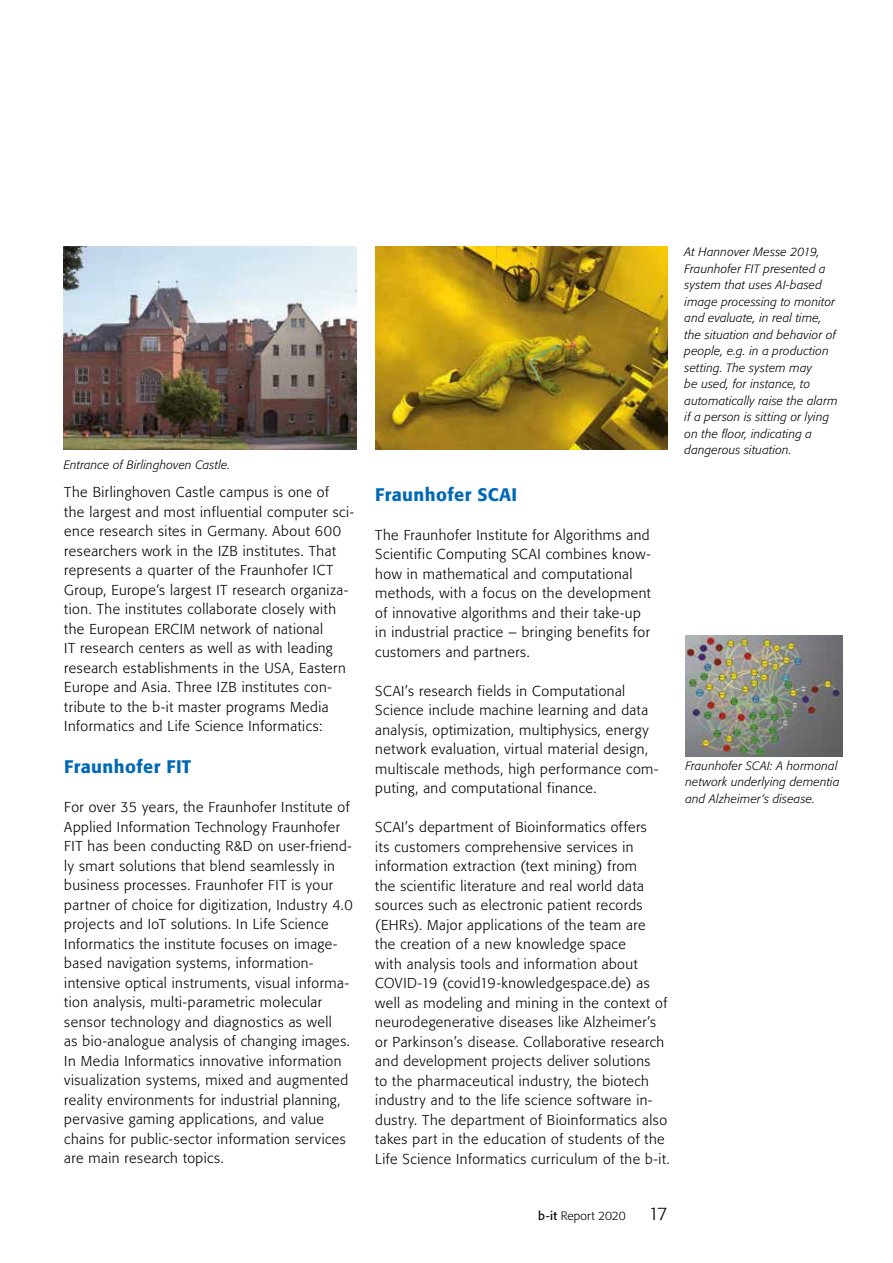
<style>
.page{position:relative;width:893px;height:1263px;background:#fff}
.page>*{position:absolute;margin:0;border:0;box-sizing:border-box;transform-origin:0 0}
.t1{font:500 18px "Formata BQ";letter-spacing:.02em;color:#0069b4}
.t2{font:300 18px "Formata BQ";color:#000}
.t3{font:300 14.25px/19.5px "Formata BQ";letter-spacing:.035em;color:#000}
.t4{font:italic 300 12px/16.5px "Formata BQ";letter-spacing:.02em;color:#000}
.t5{font:300 12px "Formata BQ";letter-spacing:.005em;color:#000}
.s1{font-weight:400}
</style>
<div class="page">
<img style="left:64px;top:247px;width:292px;height:202px">
<img style="left:375px;top:247px;width:293px;height:202px">
<img style="left:685px;top:635px;width:158px;height:121px">
<p class="t4" style="left:64px;top:457px;width:168px">Entrance of Birlinghoven Castle.</p>
<p class="t3" style="left:64px;top:483px;width:291px">The Birlinghoven Castle campus is one of<br>the largest and most influential computer sci&shy;ence research sites in Germany. About 600 researchers work in the IZB institutes. That represents a quarter of the Fraunhofer ICT Group, Europe‘s largest IT research organiza&shy;tion. The institutes collaborate closely with the European ERCIM network of national<br>IT research centers as well as with leading research establishments in the USA, Eastern Europe and Asia. Three IZB institutes con&shy;tribute to the b-it master programs Media Informatics and Life Science Informatics:</p>
<p class="t1" style="left:64px;top:756px;width:128px">Fraunhofer FIT</p>
<p class="t3" style="left:64px;top:798px;width:290px">For over 35 years, the Fraunhofer Institute of Applied Information Technology Fraunhofer FIT has been conducting R&amp;D on user-friend&shy;ly smart solutions that blend seamlessly in business processes. Fraunhofer FIT is your partner of choice for digitization, Industry 4.0 projects and IoT solutions. In Life Science Informatics the institute focuses on image&shy;based navigation systems, information&shy;intensive optical instruments, visual informa&shy;tion analysis, multi-parametric molecular sensor technology and diagnostics as well<br>as bio-analogue analysis of changing images.<br>In Media Informatics innovative information visualization systems, mixed and augmented reality environments for industrial planning, pervasive gaming applications, and value chains for public-sector information services are main research topics.</p>
<p class="t1" style="left:375px;top:483px;width:143px">Fraunhofer SCAI</p>
<p class="t3" style="left:375px;top:525px;width:277px">The Fraunhofer Institute for Algorithms and Scientific Computing SCAI combines know&shy;how in mathematical and computational methods, with a focus on the development of innovative algorithms and their take-up in industrial practice – bringing benefits for customers and partners.</p>
<p class="t3" style="left:375px;top:681px;width:285px">SCAI’s research fields in Computational Science include machine learning and data analysis, optimization, multiphysics, energy network evaluation, virtual material design, multiscale methods, high performance com&shy;puting, and computational finance.</p>
<p class="t3" style="left:375px;top:818px;width:296px">SCAI’s department of Bioinformatics offers<br>its customers comprehensive services in information extraction (text mining) from<br>the scientific literature and real world data sources such as electronic patient records (EHRs). Major applications of the team are<br>the creation of a new knowledge space<br>with analysis tools and information about COVID-19 (covid19-knowledgespace.de) as well as modeling and mining in the context of neurodegenerative diseases like Alzheimer’s or Parkinson’s disease. Collaborative research and development projects deliver solutions<br>to the pharmaceutical industry, the biotech industry and to the life science software in&shy;dustry. The department of Bioinformatics also takes part in the education of students of the Life Science Informatics curriculum of the b-it.</p>
<p class="t4" style="left:685px;top:244px;width:155px">At Hannover Messe 2019,<br>Fraunhofer FIT presented a system that uses AI-based image processing to monitor and evaluate, in real time, the situation and behavior of people, e.g. in a production setting. The system may<br>be used, for instance, to automatically raise the alarm if a person is sitting or lying on the floor, indicating a dangerous situation.</p>
<p class="t4" style="left:685px;top:757px;width:155px">Fraunhofer SCAI: A hormonal network underlying dementia and Alzheimer‘s disease.</p>
<p class="t5" style="left:538px;top:1209px;width:89px"><span class="s1">b-it</span> Report 2020</p>
<p class="t2" style="left:648px;top:1203px;width:21px">17</p>
</div>
